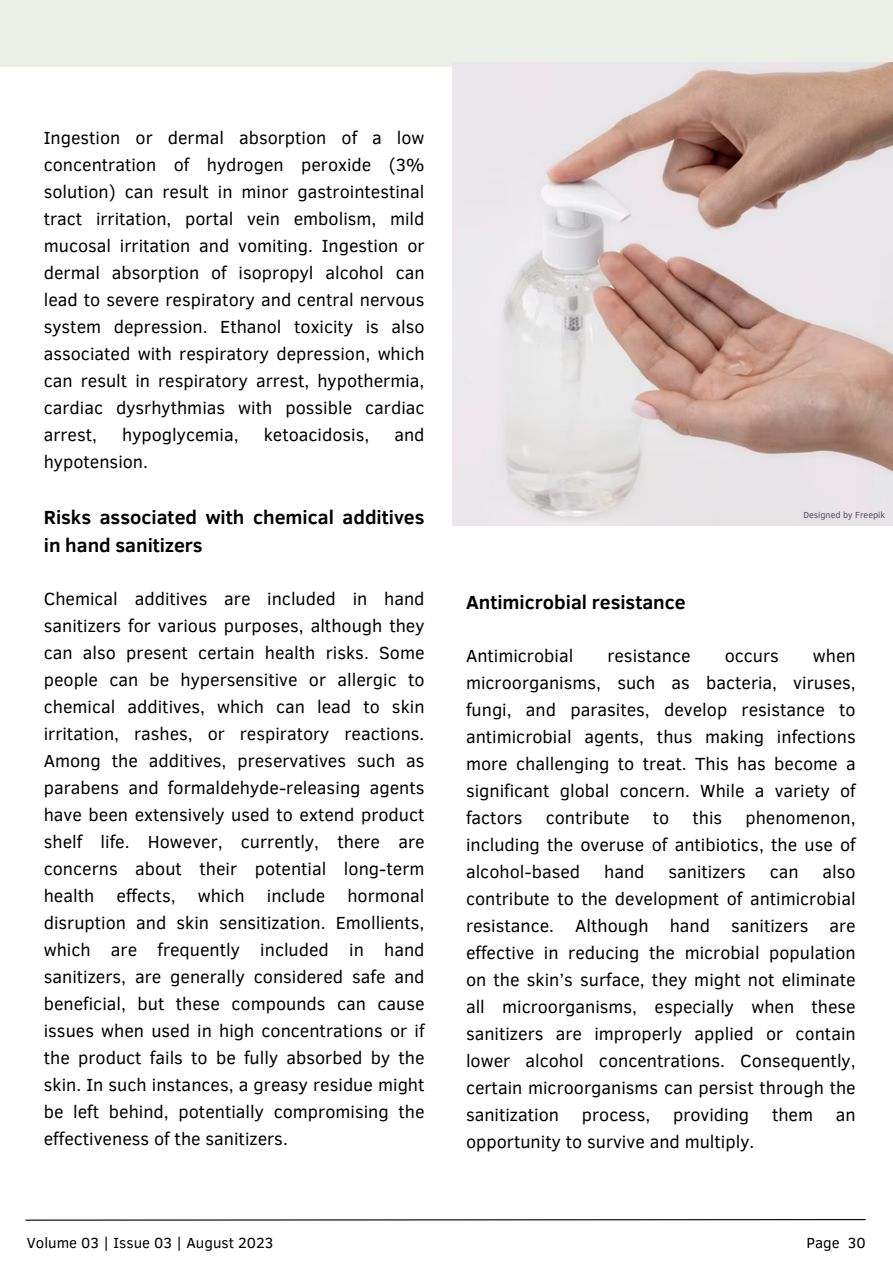
<style>
.page{position:relative;width:893px;height:1264px;background:#fff}
.page>*{position:absolute;margin:0;border:0;box-sizing:border-box;transform-origin:0 0}
.t1{font:700 19.5px/28px "Clear Sans";color:#000}
.t2{font:18px/27px "Clear Sans";color:#000;text-align:justify}
.t3{font:15px "Clear Sans";color:#000}
.t4{font:9px "Clear Sans";color:#4f5159}
</style>
<div class="page">
<svg style="left:25px;top:1219px;width:841px;height:2px;background:#6f6f6f"></svg>
<div style="left:0;top:0;width:892px;height:67px;background:#eceee8"></div>
<img style="left:453px;top:63px;width:439px;height:463px">
<p class="t2" style="left:44px;top:123px;width:382px">Ingestion or dermal absorption of a low concentration of hydrogen peroxide (3% solution) can result in minor gastrointestinal tract irritation, portal vein embolism, mild mucosal irritation and vomiting. Ingestion or dermal absorption of isopropyl alcohol can lead to severe respiratory and central nervous system depression. Ethanol toxicity is also associated with respiratory depression, which can result in respiratory arrest, hypothermia, cardiac dysrhythmias with possible cardiac arrest,</p>
<p class="t2" style="left:122px;top:420px;width:118px">hypoglycemia,</p>
<p class="t2" style="left:264px;top:420px;width:107px">ketoacidosis,</p>
<p class="t2" style="left:394px;top:420px;width:32px">and</p>
<p class="t2" style="left:44px;top:447px;width:106px">hypotension.</p>
<p class="t1" style="left:44px;top:502px;width:382px">Risks associated with chemical additives in hand sanitizers</p>
<p class="t2" style="left:44px;top:584px;width:382px">Chemical additives are included in hand sanitizers for various purposes, although they can also present certain health risks. Some people can be hypersensitive or allergic to chemical additives, which can lead to skin irritation, rashes, or respiratory reactions.<br>Among the additives, preservatives such as parabens and formaldehyde-releasing agents have been extensively used to extend product shelf life. However, currently, there are concerns about their potential long-term health effects, which include hormonal disruption and skin sensitization. Emollients, which are frequently included in hand sanitizers, are generally considered safe and beneficial, but these compounds can cause issues when used in high concentrations or if the product fails to be fully absorbed by the skin. In such instances, a greasy residue might be left behind, potentially compromising the effectiveness of the sanitizers.</p>
<p class="t1" style="left:466px;top:587px;width:221px">Antimicrobial resistance</p>
<p class="t4" style="left:803px;top:508px;width:83px">Designed by Freepik</p>
<p class="t2" style="left:466px;top:641px;width:391px;text-indent:347px">when microorganisms, such as bacteria, viruses, fungi, and parasites, develop resistance to antimicrobial agents, thus making infections more challenging to treat. This has become a significant global concern. While a variety of factors</p>
<p class="t2" style="left:466px;top:641px;width:109px">Antimicrobial</p>
<p class="t2" style="left:607px;top:641px;width:85px">resistance</p>
<p class="t2" style="left:724px;top:641px;width:56px">occurs</p>
<p class="t2" style="left:466px;top:803px;width:391px;text-indent:279px">phenomenon, including the overuse of antibiotics, the use of alcohol-based</p>
<p class="t2" style="left:545px;top:803px;width:85px">contribute</p>
<p class="t2" style="left:652px;top:803px;width:18px">to</p>
<p class="t2" style="left:692px;top:803px;width:31px">this</p>
<p class="t2" style="left:466px;top:857px;width:391px;text-indent:356px">also contribute to the development of antimicrobial resistance. Although hand sanitizers are effective in reducing the microbial population on the skin’s surface, they might not eliminate all microorganisms, especially when these sanitizers are improperly applied or contain lower alcohol concentrations. Consequently, certain microorganisms can persist through the sanitization</p>
<p class="t2" style="left:604px;top:857px;width:42px">hand</p>
<p class="t2" style="left:668px;top:857px;width:79px">sanitizers</p>
<p class="t2" style="left:769px;top:857px;width:30px">can</p>
<p class="t2" style="left:582px;top:1100px;width:70px">process,</p>
<p class="t2" style="left:673px;top:1100px;width:78px">providing</p>
<p class="t2" style="left:772px;top:1100px;width:43px">them</p>
<p class="t2" style="left:835px;top:1100px;width:21px">an</p>
<p class="t2" style="left:466px;top:1127px;width:290px">opportunity to survive and multiply.</p>
<p class="t3" style="left:27px;top:1231px;width:248px">Volume 03 | Issue 03 | August 2023</p>
<p class="t3" style="left:806px;top:1231px;width:61px">Page 30</p>
</div>
